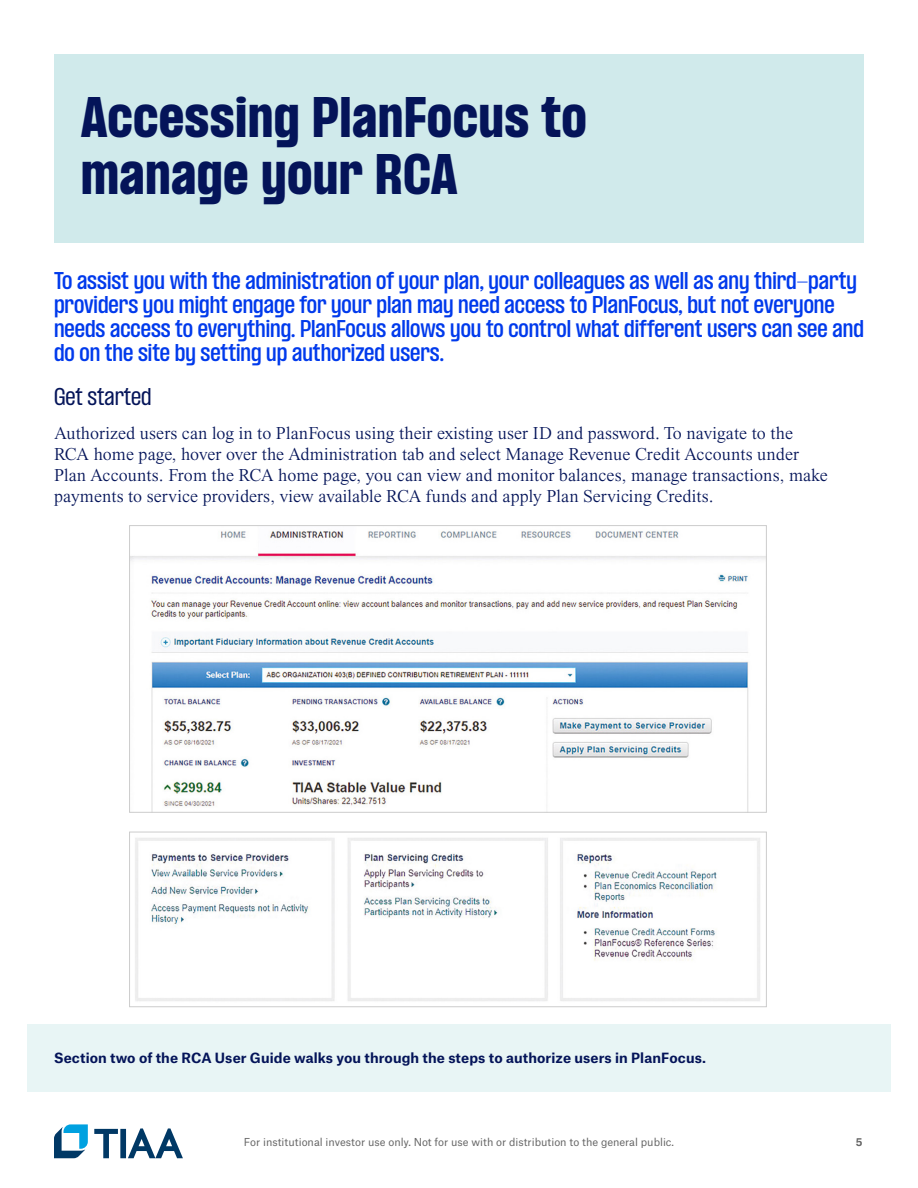
<style>
.page{position:relative;width:918px;height:1188px;background:#fff}
.page>*{position:absolute;margin:0;border:0;box-sizing:border-box;transform-origin:0 0}
.t1{font:900 condensed 49.5px/57px "PP Formula";letter-spacing:.02em;color:#041459}
.H1_-_Electric_Blue_PP_Formula_NB_-_16pt{font:600 condensed 21px/24px "PP Formula";color:#003aec}
.H1_-_Electric_Blue_PP_Formula_NB_-_16pt-2{font:condensed 21px "PP Formula";color:#041459}
.H1_-_Electric_Blue_PP_Formula_NB_-_16pt-3{font:18px/21px "Times Now Sm Lg";letter-spacing:.005em;color:#041459}
.Side_bar_text_-_Atlast_Grotesk_Bold_-_9p{font:700 13.5px "Atlas Grotesk";letter-spacing:.01em;color:#041459}
.t2{font:10.5px "Atlas Grotesk";color:#666}
.t3{font:700 10.5px "Atlas Grotesk";color:#666}
</style>
<div class="page">
<div style="left:54px;top:54px;width:810px;height:189px;background:#d0eaeb"></div>
<img style="left:131px;top:531px;width:634px;height:279px">
<div style="left:129px;top:525px;width:638px;height:287px;border:1px solid #ccc"></div>
<img style="left:135px;top:838px;width:625px;height:163px">
<div style="left:129px;top:832px;width:638px;height:175px;border:1px solid #ccc"></div>
<svg style="left:94px;top:1128px;width:89px;height:30px"></svg>
<svg style="left:54px;top:1124px;width:34px;height:34px"></svg>
<div style="left:27px;top:1024px;width:864px;height:67px;background:#e8f5f5"></div>
<p class="t1" style="left:81px;top:89px;width:507px">Accessing PlanFocus to manage your RCA</p>
<h1 class="H1_-_Electric_Blue_PP_Formula_NB_-_16pt" style="left:54px;top:268px;width:811px">To assist you with the administration of your plan, your colleagues as well as any third-party providers you might engage for your plan may need access to PlanFocus, but not everyone needs access to everything. PlanFocus allows you to control what different users can see and do on the site by setting up authorized users.</h1>
<h1 class="H1_-_Electric_Blue_PP_Formula_NB_-_16pt-2" style="left:54px;top:384px;width:99px">Get started</h1>
<h1 class="H1_-_Electric_Blue_PP_Formula_NB_-_16pt-3" style="left:54px;top:422px;width:775px">Authorized users can log in to PlanFocus using their existing user ID and password. To navigate to the RCA home page, hover over the Administration tab and select Manage Revenue Credit Accounts under Plan Accounts. From the RCA home page, you can view and monitor balances, manage transactions, make payments to service providers, view available RCA funds and apply Plan Servicing Credits.</h1>
<p class="Side_bar_text_-_Atlast_Grotesk_Bold_-_9p" style="left:54px;top:1047px;width:654px">Section two of the RCA User Guide walks you through the steps to authorize users in PlanFocus.</p>
<p class="t2" style="left:244px;top:1133px;width:432px">For institutional investor use only. Not for use with or distribution to the general public.</p>
<p class="t3" style="left:856px;top:1133px;width:8px">5</p>
</div>
